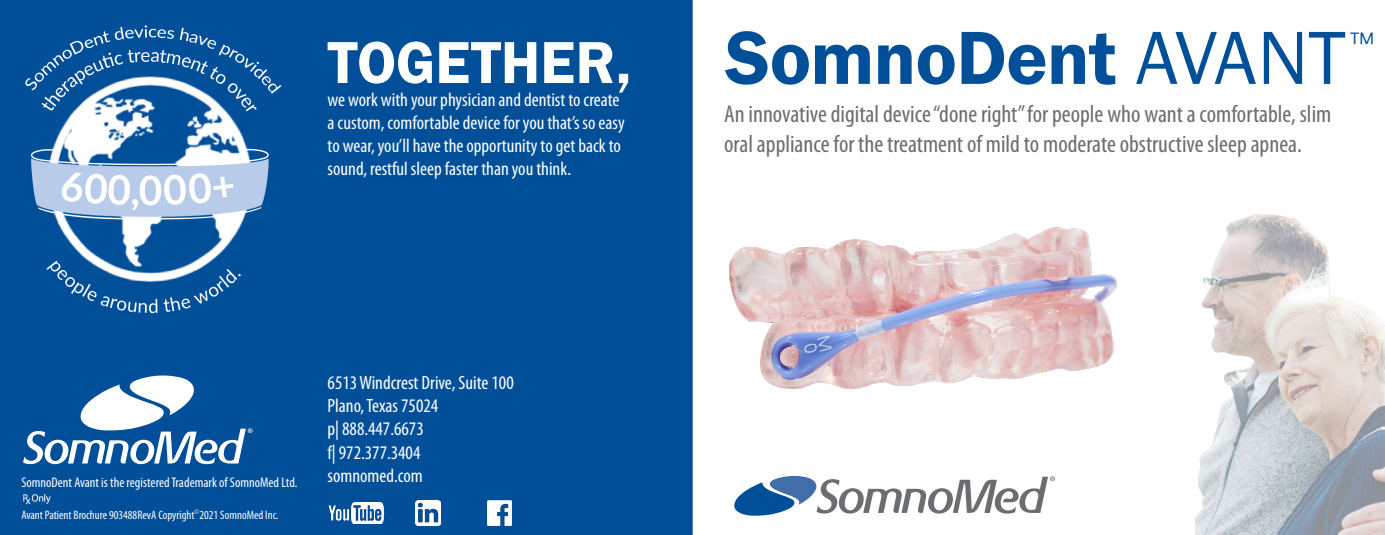
<style>
.page{position:relative;width:1385px;height:535px;background:#fff}
.page>*{position:absolute;margin:0;border:0;box-sizing:border-box;transform-origin:0 0}
.t1{font:77.88px "Franklin Gothic URW Dem";letter-spacing:-.01em;color:#014e99}
.t2{font:61.25px "Franklin Gothic URW Dem";letter-spacing:-.005em;color:#fff}
.t3{font:300 30.62px "Franklin Gothic URW";color:#014e99}
.t4{font:condensed 24.5px/29.4px "Myriad Pro";color:#6c6d70}
.t5{font:condensed 19.25px/23.1px "Myriad Pro";color:#fff}
.t6{font:condensed 14px "Myriad Pro";color:#fff}
.t7{font:condensed 12.25px "Myriad Pro";color:#fff}
.s1{font-family:"Franklin Gothic URW Boo"}
</style>
<div class="page">
<div style="left:0;top:0;width:693px;height:535px;background:#014e99"></div>
<svg style="left:23px;top:375px;width:229px;height:89px"></svg>
<img style="left:1195px;top:214px;width:190px;height:321px">
<img style="left:661px;top:162px;width:457px;height:309px">
<img style="left:21px;top:23px;width:262px;height:294px">
<img style="left:313px;top:502px;width:85px;height:22px">
<img style="left:415px;top:500px;width:25px;height:25px">
<img style="left:485px;top:499px;width:29px;height:28px">
<img style="left:23px;top:494px;width:28px;height:9px">
<svg style="left:734px;top:475px;width:321px;height:41px"></svg>
<p class="t2" style="left:328px;top:25px;width:305px">TOGETHER,</p>
<p class="t5" style="left:328px;top:88px;width:299px">we work with your physician and dentist to create a custom, comfortable device for you that’s so easy to wear, you’ll have the opportunity to get back to sound, restful sleep faster than you think.</p>
<p class="t6" style="left:21px;top:474px;width:278px">SomnoDent Avant is the registered Trademark of SomnoMed Ltd.</p>
<p class="t7" style="left:21px;top:507px;width:259px">Avant Patient Brochure 903488RevA Copyright<sup>©</sup>2021 SomnoMed Inc.</p>
<p class="t5" style="left:328px;top:371px;width:188px">6513 Windcrest Drive, Suite 100</p>
<p class="t5" style="left:328px;top:394px;width:112px">Plano, Texas 75024</p>
<p class="t5" style="left:328px;top:417px;width:98px">p| 888.447.6673</p>
<p class="t5" style="left:328px;top:440px;width:94px">f| 972.377.3404</p>
<p class="t5" style="left:328px;top:463px;width:97px">somnomed.com</p>
<p class="t1" style="left:725px;top:10px;width:622px">SomnoDent <span class="s1">AVANT</span></p>
<p class="t4" style="left:724px;top:99px;width:609px">An innovative digital device “done right” for people who want a comfortable, slim oral appliance for the treatment of mild to moderate obstructive sleep apnea.</p>
<p class="t3" style="left:1350px;top:24px;width:25px">™</p>
</div>
